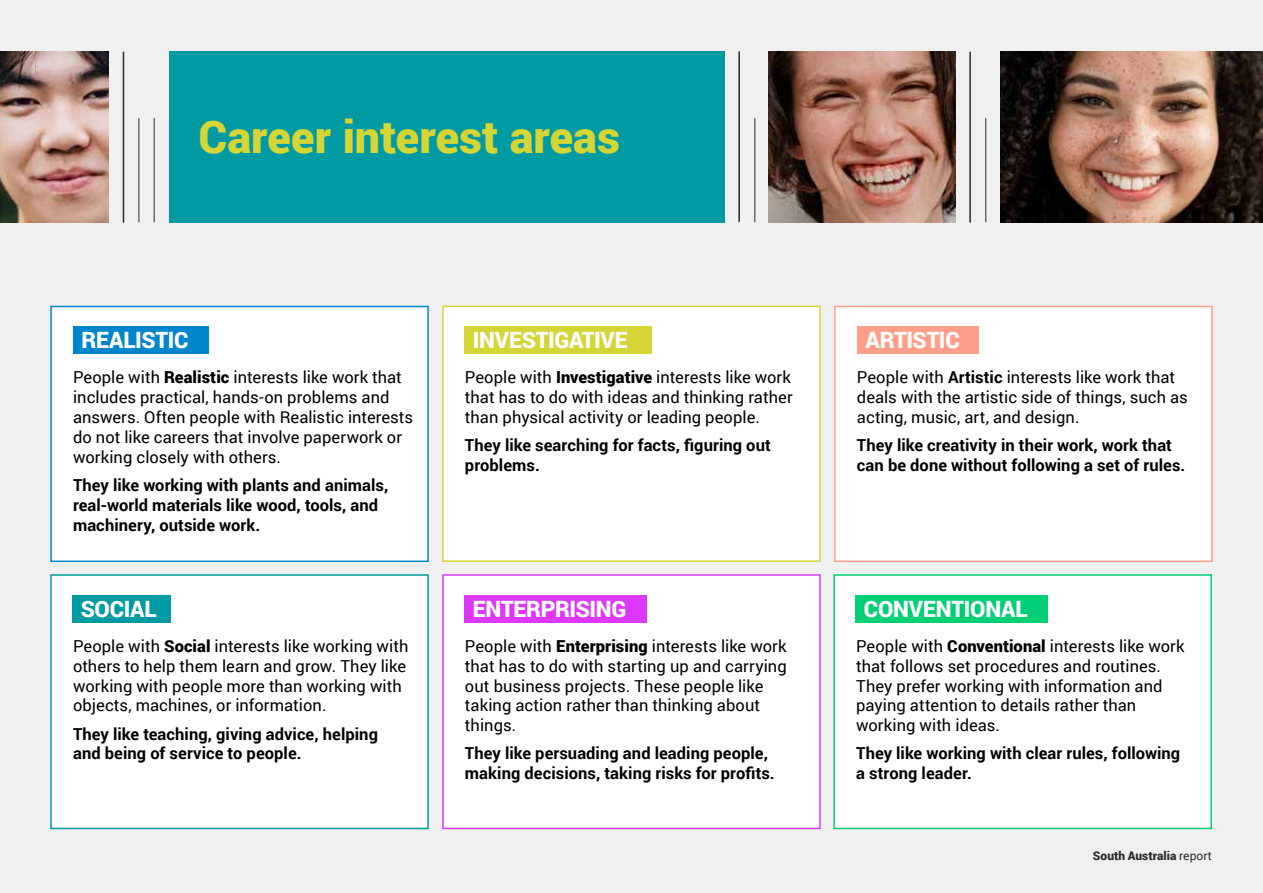
<style>
.page{position:relative;width:1263px;height:893px;background:#f0f0f0}
.page>*{position:absolute;margin:0;border:0;box-sizing:border-box;transform-origin:0 0}
.t1{font:900 45px "Roboto";color:#d6d536}
.t2{font:900 25.5px "Roboto";letter-spacing:-.015em;color:#fff}
.t3{font:900 22.5px "Roboto";letter-spacing:-.015em;color:#fff}
.t4{font:16.5px/19.8px "Roboto";color:#000}
.t5{font:700 16.5px/19.8px "Roboto";letter-spacing:.005em;color:#000}
.t6{font:900 12px "Roboto";letter-spacing:.005em;color:#2f2a2b}
.s1{font-weight:900}
.s2{font-weight:700}
.s3{font-weight:400}
</style>
<div class="page">
<hr style="left:123px;top:52px;width:1px;height:170px;background:#2f2a2b">
<hr style="left:139px;top:118px;width:1px;height:104px;background:#2f2a2b">
<hr style="left:154px;top:118px;width:1px;height:104px;background:#2f2a2b">
<hr style="left:738px;top:52px;width:2px;height:169px;background:#2f2a2b">
<hr style="left:754px;top:118px;width:1px;height:104px;background:#2f2a2b">
<hr style="left:969px;top:52px;width:2px;height:170px;background:#2f2a2b">
<hr style="left:985px;top:118px;width:1px;height:104px;background:#2f2a2b">
<div style="left:51px;top:306px;width:377px;height:255px;background:#fff"></div>
<div style="left:50px;top:306px;width:379px;height:256px;border:2px solid #0086cc"></div>
<div style="left:443px;top:306px;width:377px;height:255px;background:#fff"></div>
<div style="left:442px;top:306px;width:379px;height:256px;border:2px solid #d6d536"></div>
<div style="left:835px;top:306px;width:377px;height:255px;background:#fff"></div>
<div style="left:834px;top:306px;width:379px;height:256px;border:2px solid #ff9e89"></div>
<div style="left:73px;top:326px;width:135px;height:28px;background:#0086cc"></div>
<div style="left:464px;top:326px;width:188px;height:28px;background:#d6d536"></div>
<div style="left:857px;top:326px;width:121px;height:28px;background:#ff9e89"></div>
<div style="left:51px;top:575px;width:377px;height:253px;background:#fff"></div>
<div style="left:50px;top:574px;width:379px;height:255px;border:2px solid #009aa2"></div>
<div style="left:72px;top:595px;width:99px;height:28px;background:#009aa2"></div>
<div style="left:443px;top:575px;width:377px;height:253px;background:#fff"></div>
<div style="left:442px;top:574px;width:379px;height:255px;border:2px solid #dc38fc"></div>
<div style="left:464px;top:595px;width:183px;height:28px;background:#dc38fc"></div>
<div style="left:834px;top:575px;width:377px;height:253px;background:#fff"></div>
<div style="left:833px;top:574px;width:379px;height:255px;border:2px solid #00cf76"></div>
<div style="left:855px;top:595px;width:193px;height:28px;background:#00cf76"></div>
<div style="left:169px;top:51px;width:555px;height:172px;background:#009aa2"></div>
<img style="left:0;top:51px;width:108px;height:172px">
<img style="left:1000px;top:51px;width:263px;height:172px">
<img style="left:768px;top:51px;width:187px;height:172px">
<h1 class="t1" style="left:199px;top:105px;width:423px">Career interest areas</h1>
<h3 class="t3" style="left:82px;top:324px;width:109px">REALISTIC</h3>
<h3 class="t3" style="left:473px;top:324px;width:156px">INVESTIGATIVE</h3>
<h3 class="t3" style="left:865px;top:324px;width:96px">ARTISTIC</h3>
<h2 class="t2" style="left:465px;top:324px;width:177px">INVESTIGATIVE</h2>
<p class="t4" style="left:465px;top:367px;width:329px;text-align:justify">People with <span class="s1">Investigative</span> interests like work that has to do with ideas and thinking rather than physical activity or leading people.</p>
<p class="t5" style="left:465px;top:435px;width:307px">They like searching for facts, figuring out problems.</p>
<h2 class="t2" style="left:73px;top:324px;width:123px">REALISTIC</h2>
<p class="t4" style="left:73px;top:367px;width:342px">People with <span class="s1">Realistic</span> interests like work that includes practical, hands-on problems and answers. Often people with Realistic interests do not like careers that involve paperwork or working closely with others.</p>
<p class="t5" style="left:73px;top:475px;width:317px">They like working with plants and animals, real-world materials like wood, tools, and machinery, outside work.</p>
<h2 class="t2" style="left:857px;top:324px;width:108px">ARTISTIC</h2>
<p class="t4" style="left:857px;top:367px;width:332px">People with <span class="s2">Artistic</span> interests like work that deals with the artistic side of things, such as acting, music, art, and design.</p>
<p class="t5" style="left:857px;top:435px;width:330px">They like creativity in their work, work that can be done without following a set of rules.</p>
<h3 class="t3" style="left:864px;top:593px;width:165px">CONVENTIONAL</h3>
<h3 class="t3" style="left:473px;top:593px;width:155px">ENTERPRISING</h3>
<h2 class="t2" style="left:856px;top:592px;width:187px">CONVENTIONAL</h2>
<p class="t4" style="left:856px;top:635px;width:330px">People with <span class="s1">Conventional</span> interests like work that follows set procedures and routines.<br>They prefer working with information and paying attention to details rather than working with ideas.</p>
<p class="t5" style="left:856px;top:743px;width:326px">They like working with clear rules, following a strong leader.</p>
<h3 class="t3" style="left:81px;top:593px;width:77px">SOCIAL</h3>
<h2 class="t2" style="left:465px;top:592px;width:175px">ENTERPRISING</h2>
<p class="t4" style="left:465px;top:635px;width:323px">People with <span class="s1">Enterprising</span> interests like work that has to do with starting up and carrying out business projects. These people like taking action rather than thinking about things.</p>
<p class="t5" style="left:465px;top:743px;width:311px">They like persuading and leading people, making decisions, taking risks for profits.</p>
<h2 class="t2" style="left:73px;top:592px;width:87px">SOCIAL</h2>
<p class="t4" style="left:73px;top:635px;width:337px">People with <span class="s1">Social</span> interests like working with others to help them learn and grow. They like working with people more than working with objects, machines, or information.</p>
<p class="t5" style="left:73px;top:723px;width:306px">They like teaching, giving advice, helping and being of service to people.</p>
<p class="t6" style="left:1093px;top:847px;width:121px">South Australia <span class="s3">report</span></p>
</div>
